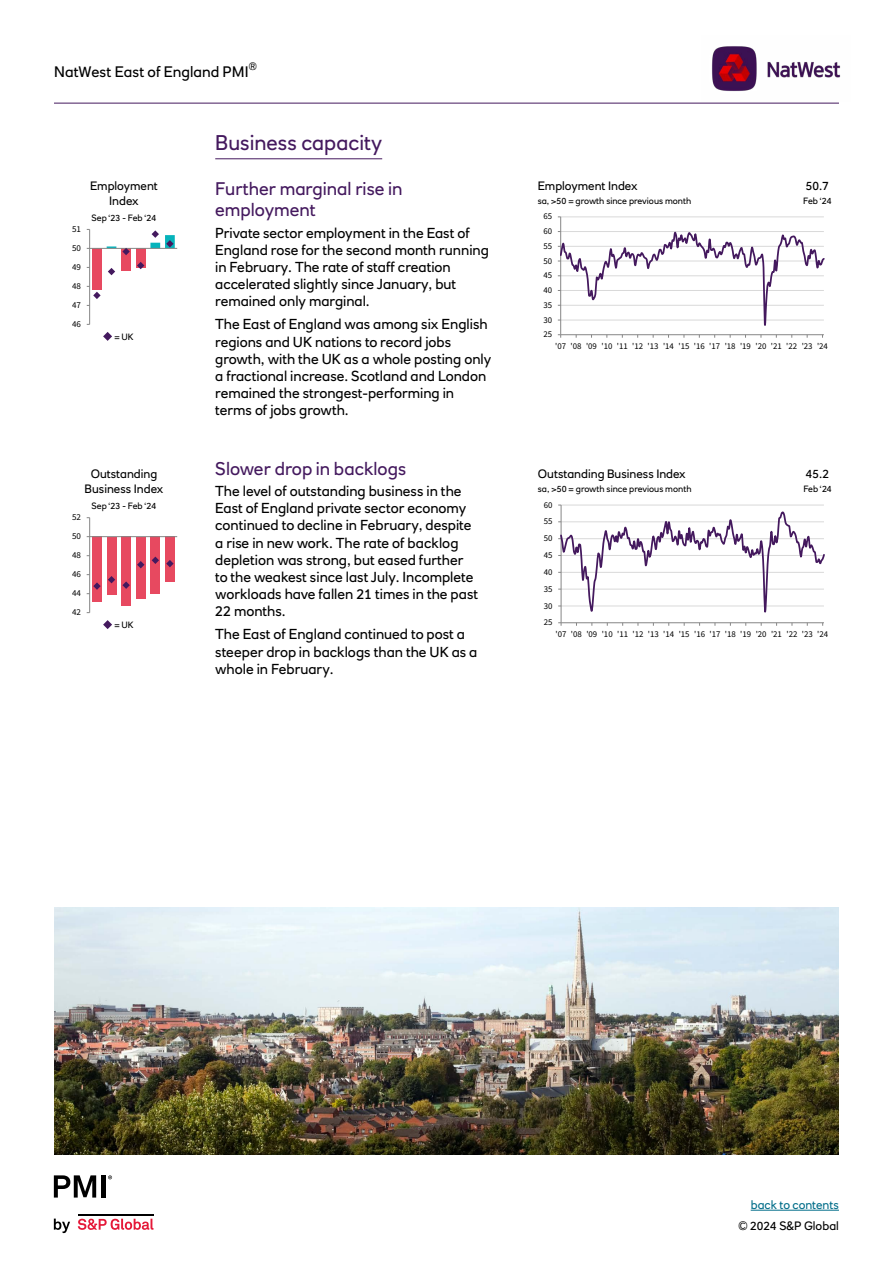
<style>
.page{position:relative;width:893px;height:1263px;background:#fff}
.page>*{position:absolute;margin:0;border:0;box-sizing:border-box;transform-origin:0 0}
.Section_header{font:21px "RN House Sans";color:#44195e}
.Body_subheader{font:18px/21.6px "RN House Sans";color:#44195e}
.t1{font:15px "RN House Sans";letter-spacing:.005em;color:#000}
.Body_copy{font:14.25px/17.1px "RN House Sans";color:#000}
.t2{font:12px/14.4px "RN House Sans";color:#000;text-align:center}
.t3{font:12px "RN House Sans";color:#006d89}
.t4{font:10.5px "RN House Sans";color:#000}
.t5{font:9px "RN House Sans";color:#000}
.t6{font:9px "Source Sans Pro";letter-spacing:.005em;color:#000}
.t7{font:8.85px "Source Sans Pro";letter-spacing:-.005em;color:#000}
</style>
<div class="page">
<hr style="left:54px;top:103px;width:785px;height:1px;background:#44195e">
<svg style="left:54px;top:1218px;width:16px;height:15px"></svg>
<svg style="left:78px;top:1218px;width:75px;height:12px"></svg>
<hr style="left:78px;top:1213px;width:75px;height:2px;background:#000">
<svg style="left:54px;top:1175px;width:42px;height:22px"></svg>
<div style="left:101px;top:1175px;width:5px;height:22px;background:#000"></div>
<svg style="left:108px;top:1175px;width:4px;height:4px"></svg>
<hr style="left:751px;top:1210px;width:88px;height:1px;background:#006d89">
<img style="left:712px;top:46px;width:129px;height:46px">
<hr style="left:215px;top:159px;width:167px;height:1px;background:#44195e">
<hr style="left:561px;top:217px;width:263px;height:1px;background:#d9d9d9">
<hr style="left:560px;top:217px;width:1px;height:118px;background:#868686">
<svg style="left:558px;top:230px;width:266px;height:108px"></svg>
<div style="left:92px;top:248px;width:10px;height:42px;background:#e74960"></div>
<div style="left:121px;top:248px;width:10px;height:23px;background:#e74960"></div>
<div style="left:136px;top:248px;width:10px;height:19px;background:#e74960"></div>
<hr style="left:89px;top:229px;width:1px;height:95px;background:#868686">
<hr style="left:90px;top:248px;width:87px;height:1px;background:#868686">
<svg style="left:87px;top:286px;width:14px;height:13px"></svg>
<svg style="left:108px;top:268px;width:7px;height:7px"></svg>
<svg style="left:137px;top:262px;width:7px;height:7px"></svg>
<svg style="left:107px;top:230px;width:68px;height:25px"></svg>
<hr style="left:561px;top:505px;width:1px;height:118px;background:#868686">
<hr style="left:561px;top:622px;width:263px;height:1px;background:#868686">
<svg style="left:558px;top:622px;width:4px;height:4px"></svg>
<svg style="left:558px;top:505px;width:267px;height:111px"></svg>
<div style="left:92px;top:537px;width:10px;height:65px;background:#e74960"></div>
<div style="left:107px;top:537px;width:9px;height:58px;background:#e74960"></div>
<div style="left:121px;top:537px;width:10px;height:69px;background:#e74960"></div>
<div style="left:136px;top:537px;width:10px;height:61px;background:#e74960"></div>
<div style="left:150px;top:537px;width:10px;height:57px;background:#e74960"></div>
<div style="left:165px;top:537px;width:10px;height:45px;background:#e74960"></div>
<hr style="left:89px;top:518px;width:1px;height:95px;background:#868686">
<hr style="left:90px;top:536px;width:87px;height:1px;background:#868686">
<svg style="left:87px;top:582px;width:14px;height:12px"></svg>
<svg style="left:108px;top:576px;width:7px;height:7px"></svg>
<svg style="left:122px;top:581px;width:8px;height:8px"></svg>
<svg style="left:137px;top:561px;width:7px;height:7px"></svg>
<svg style="left:152px;top:557px;width:7px;height:7px"></svg>
<svg style="left:166px;top:560px;width:8px;height:7px"></svg>
<svg style="left:103px;top:332px;width:9px;height:9px"></svg>
<svg style="left:103px;top:620px;width:9px;height:9px"></svg>
<img style="left:54px;top:908px;width:785px;height:246px">
<p class="t4" style="left:249px;top:59px;width:10px">®</p>
<p class="t1" style="left:54px;top:63px;width:196px">NatWest East of England PMI</p>
<h2 class="Section_header" style="left:215px;top:130px;width:168px">Business capacity</h2>
<p class="t6" style="left:72px;top:223px;width:10px">51</p>
<p class="t6" style="left:72px;top:242px;width:10px">50</p>
<p class="t6" style="left:72px;top:261px;width:10px">49</p>
<p class="t6" style="left:72px;top:280px;width:10px">48</p>
<p class="t6" style="left:72px;top:299px;width:10px">47</p>
<p class="t6" style="left:72px;top:318px;width:10px">46</p>
<p class="t2" style="left:90px;top:179px;width:69px">Employment<br>Index</p>
<p class="t5" style="left:92px;top:212px;width:66px">Sep ‘23 - Feb ‘24</p>
<p class="t5" style="left:114px;top:331px;width:21px">= UK</p>
<p class="Body_subheader" style="left:215px;top:177px;width:189px">Further marginal rise in employment</p>
<p class="Body_copy" style="left:215px;top:224px;width:275px">Private sector employment in the East of England rose for the second month running in February. The rate of staff creation accelerated slightly since January, but remained only marginal.</p>
<p class="Body_copy" style="left:215px;top:316px;width:277px">The East of England was among six English regions and UK nations to record jobs growth, with the UK as a whole posting only a fractional increase. Scotland and London remained the strongest-performing in terms of jobs growth.</p>
<p class="t2" style="left:538px;top:179px;width:101px">Employment Index</p>
<p class="t5" style="left:538px;top:195px;width:155px">sa, &gt;50 = growth since previous month</p>
<p class="t7" style="left:543px;top:211px;width:10px">65</p>
<p class="t7" style="left:543px;top:225px;width:10px">60</p>
<p class="t7" style="left:543px;top:240px;width:10px">55</p>
<p class="t7" style="left:543px;top:255px;width:10px">50</p>
<p class="t7" style="left:543px;top:269px;width:10px">45</p>
<p class="t7" style="left:543px;top:284px;width:10px">40</p>
<p class="t7" style="left:543px;top:299px;width:10px">35</p>
<p class="t7" style="left:543px;top:314px;width:10px">30</p>
<p class="t7" style="left:543px;top:328px;width:10px">25</p>
<p class="t2" style="left:806px;top:179px;width:25px">50.7</p>
<p class="t5" style="left:803px;top:195px;width:30px">Feb ‘24</p>
<p class="t7" style="left:555px;top:340px;width:274px">'07 '08 '09 '10 '11 '12 '13 '14 '15 '16 '17 '18 '19 '20 '21 '22 '23 '24</p>
<p class="t2" style="left:85px;top:467px;width:80px">Outstanding<br>Business Index</p>
<p class="t6" style="left:72px;top:511px;width:10px">52</p>
<p class="t6" style="left:72px;top:530px;width:10px">50</p>
<p class="t6" style="left:72px;top:549px;width:10px">48</p>
<p class="t6" style="left:72px;top:568px;width:10px">46</p>
<p class="t6" style="left:72px;top:587px;width:10px">44</p>
<p class="t6" style="left:72px;top:606px;width:10px">42</p>
<p class="t5" style="left:92px;top:500px;width:66px">Sep ‘23 - Feb ‘24</p>
<p class="t5" style="left:114px;top:619px;width:21px">= UK</p>
<p class="Body_subheader" style="left:215px;top:458px;width:193px">Slower drop in backlogs</p>
<p class="Body_copy" style="left:215px;top:483px;width:265px">The level of outstanding business in the East of England private sector economy continued to decline in February, despite a rise in new work. The rate of backlog depletion was strong, but eased further to the weakest since last July. Incomplete workloads have fallen 21 times in the past 22 months.</p>
<p class="Body_copy" style="left:215px;top:626px;width:264px">The East of England continued to post a steeper drop in backlogs than the UK as a whole in February.</p>
<p class="t2" style="left:538px;top:467px;width:149px">Outstanding Business Index</p>
<p class="t5" style="left:538px;top:483px;width:155px">sa, &gt;50 = growth since previous month</p>
<p class="t7" style="left:544px;top:499px;width:10px">60</p>
<p class="t7" style="left:544px;top:516px;width:10px">55</p>
<p class="t7" style="left:544px;top:532px;width:10px">50</p>
<p class="t7" style="left:544px;top:549px;width:10px">45</p>
<p class="t7" style="left:544px;top:566px;width:10px">40</p>
<p class="t7" style="left:544px;top:583px;width:10px">35</p>
<p class="t7" style="left:544px;top:600px;width:10px">30</p>
<p class="t7" style="left:544px;top:616px;width:10px">25</p>
<p class="t2" style="left:806px;top:467px;width:25px">45.2</p>
<p class="t5" style="left:803px;top:483px;width:30px">Feb ‘24</p>
<p class="t7" style="left:556px;top:628px;width:274px">'07 '08 '09 '10 '11 '12 '13 '14 '15 '16 '17 '18 '19 '20 '21 '22 '23 '24</p>
<p class="t3" style="left:751px;top:1197px;width:90px">back to contents</p>
<p class="t2" style="left:739px;top:1218px;width:102px">© 2024 S&amp;P Global</p>
</div>
